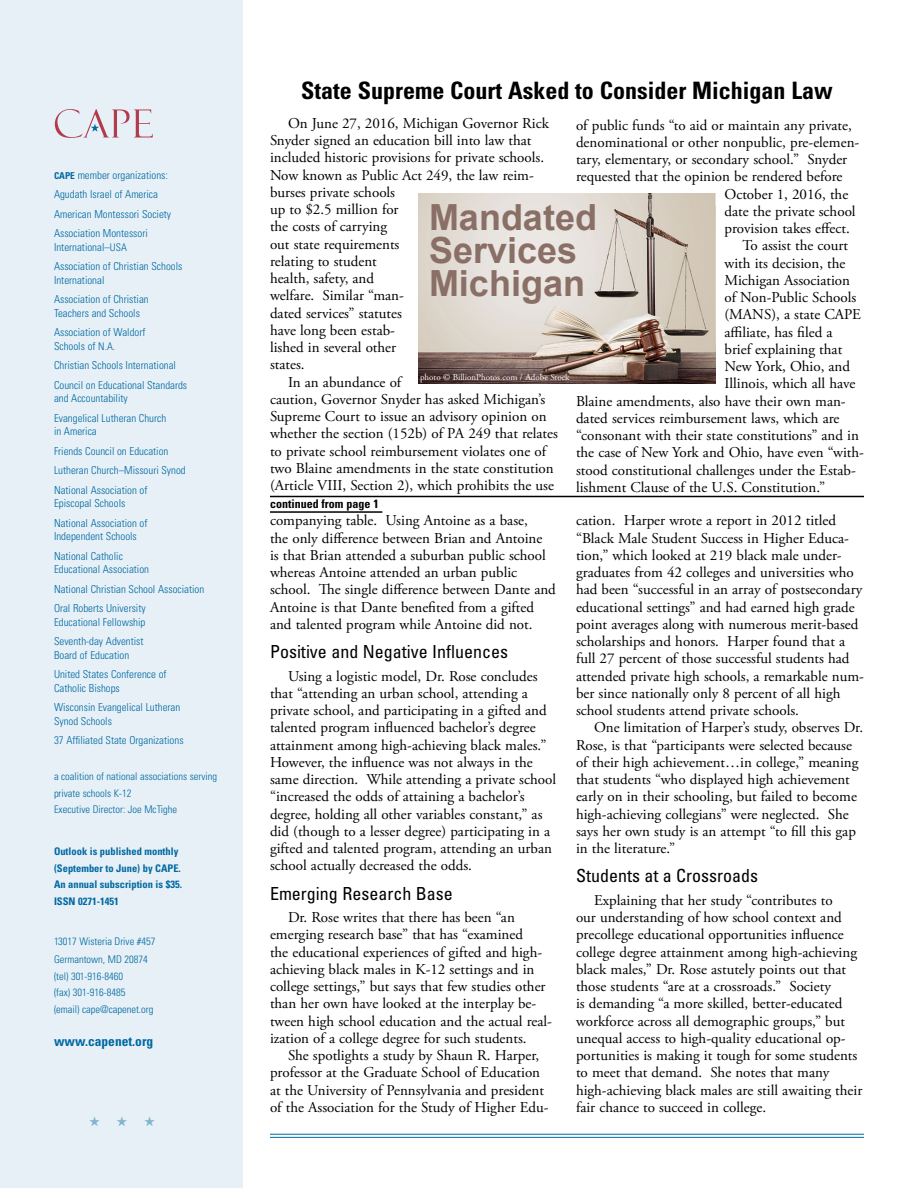
<style>
.page{position:relative;width:918px;height:1188px;background:#fff}
.page>*{position:absolute;margin:0;border:0;box-sizing:border-box;transform-origin:0 0}
.t1{font:700 36px/33px "Arial";color:#8a6f66}
.t2{font:700 condensed 24px "Univers";color:#000}
.t3{font:condensed 18px "Univers";color:#000}
.t4{font:15px/17.2px "Adobe Garamond Pro";color:#000}
.t5{font:700 condensed 13.5px "Univers";color:#0068a2}
.t6{font:13.5px "Zapf Dingbats ITC";color:#80b4d1}
.t7{font:700 condensed 12px "Univers";color:#000}
.t8{font:300 condensed 10.95px/19.5px "Univers";color:#0068a2}
.t9{font:300 condensed 10.5px/16.5px "Univers";color:#0068a2}
.t10{font:700 condensed 10.5px/16.5px "Univers";color:#0068a2}
.t11{font:9px "Adobe Garamond Pro";color:#fff}
.s1{font-weight:700;font-size:9.45px}
.s2{font-size:10.5px}
</style>
<div class="page">
<div style="left:0;top:0;width:243px;height:1188px;background:#e6f0f6"></div>
<hr style="left:270px;top:1134px;width:594px;height:1px;background:#0068a2">
<hr style="left:270px;top:1137px;width:594px;height:1px;background:#0068a2">
<svg style="left:55px;top:109px;width:98px;height:29px"></svg>
<hr style="left:270px;top:496px;width:594px;height:1px;background:#000">
<hr style="left:270px;top:511px;width:112px;height:2px;background:#000">
<img style="left:418px;top:194px;width:298px;height:190px">
<p class="t8" style="left:54px;top:165px;width:119px"><span class="s1">CAPE</span> member organizations:<br>Agudath Israel of America<br>American Montessori Society<br>Association Montessori</p>
<p class="t8" style="left:54px;top:237px;width:130px">International–<span class="s2">USA<br></span>Association of Christian Schools</p>
<p class="t8" style="left:54px;top:270px;width:96px">International<br>Association of Christian</p>
<p class="t8" style="left:54px;top:303px;width:93px">Teachers and Schools<br>Association of Waldorf</p>
<p class="t8" style="left:54px;top:336px;width:135px">Schools of <span class="s2">N.A.<br></span>Christian Schools International<br>Council on Educational Standards</p>
<p class="t8" style="left:54px;top:389px;width:114px">and Accountability<br>Evangelical Lutheran Church</p>
<p class="t8" style="left:54px;top:422px;width:133px">in America<br>Friends Council on Education<br>Lutheran Church–Missouri Synod<br>National Association of</p>
<p class="t8" style="left:54px;top:494px;width:95px">Episcopal Schools<br>National Association of</p>
<p class="t8" style="left:54px;top:527px;width:84px">Independent Schools<br>National Catholic</p>
<p class="t8" style="left:54px;top:560px;width:152px">Educational Association<br>National Christian School Association<br>Oral Roberts University</p>
<p class="t8" style="left:54px;top:612px;width:93px">Educational Fellowship<br>Seventh-day Adventist</p>
<p class="t8" style="left:54px;top:645px;width:114px">Board of Education<br>United States Conference of</p>
<p class="t8" style="left:54px;top:678px;width:128px">Catholic Bishops<br>Wisconsin Evangelical Lutheran</p>
<p class="t8" style="left:54px;top:711px;width:131px">Synod Schools<br>37 Affiliated State Organizations</p>
<p class="t9" style="left:54px;top:768px;width:165px">a coalition of national associations serving private schools K-12<br>Executive Director: Joe McTighe</p>
<p class="t10" style="left:54px;top:843px;width:130px">Outlook is published monthly (September to June) by CAPE.<br>An annual subscription is $35.<br>ISSN 0271-1451</p>
<p class="t9" style="left:54px;top:932px;width:103px;line-height:18px">13017 Wisteria Drive #457<br>Germantown, MD 20874</p>
<p class="t9" style="left:54px;top:968px;width:101px">(tel) 301-916-8460<br>(fax) 301-916-8485 (email) cape@capenet.org</p>
<p class="t5" style="left:54px;top:1033px;width:101px">www.capenet.org</p>
<p class="t6" style="left:89px;top:1115px;width:68px">★ ★ ★</p>
<h2 class="t2" style="left:301px;top:75px;width:533px">State Supreme Court Asked to Consider Michigan Law</h2>
<p class="t4" style="left:288px;top:115px;width:263px">On June 27, 2016, Michigan Governor Rick</p>
<p class="t4" style="left:270px;top:132px;width:263px">Snyder signed an education bill into law that</p>
<p class="t4" style="left:270px;top:150px;width:276px">included historic provisions for private schools.</p>
<p class="t4" style="left:270px;top:167px;width:265px">Now known as Public Act 249, the law reim-</p>
<p class="t4" style="left:270px;top:184px;width:127px">burses private schools</p>
<p class="t4" style="left:270px;top:201px;width:130px">up to $2.5 million for</p>
<p class="t4" style="left:270px;top:219px;width:119px">the costs of carrying</p>
<p class="t4" style="left:270px;top:236px;width:131px">out state requirements</p>
<p class="t4" style="left:270px;top:253px;width:108px">relating to student</p>
<p class="t4" style="left:270px;top:270px;width:106px">health, safety, and</p>
<p class="t4" style="left:270px;top:288px;width:135px">welfare. Similar “man-</p>
<p class="t4" style="left:270px;top:305px;width:133px">dated services” statutes</p>
<p class="t4" style="left:270px;top:322px;width:127px">have long been estab-</p>
<p class="t4" style="left:270px;top:339px;width:128px">lished in several other</p>
<p class="t4" style="left:270px;top:357px;width:36px">states.</p>
<p class="t4" style="left:288px;top:374px;width:115px">In an abundance of</p>
<p class="t4" style="left:270px;top:391px;width:277px">caution, Governor Snyder has asked Michigan’s</p>
<p class="t4" style="left:270px;top:408px;width:278px">Supreme Court to issue an advisory opinion on</p>
<p class="t4" style="left:270px;top:426px;width:290px">whether the section (152b) of PA 249 that relates</p>
<p class="t4" style="left:270px;top:443px;width:278px">to private school reimbursement violates one of</p>
<p class="t4" style="left:270px;top:460px;width:285px">two Blaine amendments in the state constitution</p>
<p class="t4" style="left:270px;top:477px;width:285px">(Article VIII, Section 2), which prohibits the use</p>
<p class="t4" style="left:576px;top:117px;width:277px">of public funds “to aid or maintain any private,</p>
<p class="t4" style="left:576px;top:134px;width:285px">denominational or other nonpublic, pre-elemen-</p>
<p class="t4" style="left:576px;top:151px;width:273px">tary, elementary, or secondary school.” Snyder</p>
<p class="t4" style="left:576px;top:168px;width:268px">requested that the opinion be rendered before</p>
<p class="t4" style="left:724px;top:186px;width:125px">October 1, 2016, the</p>
<p class="t4" style="left:724px;top:203px;width:133px">date the private school</p>
<p class="t4" style="left:724px;top:220px;width:127px">provision takes effect.</p>
<p class="t4" style="left:742px;top:237px;width:107px">To assist the court</p>
<p class="t4" style="left:724px;top:255px;width:123px">with its decision, the</p>
<p class="t4" style="left:724px;top:272px;width:127px">Michigan Association</p>
<p class="t4" style="left:724px;top:289px;width:133px">of Non-Public Schools</p>
<p class="t4" style="left:724px;top:306px;width:138px">(MANS), a state CAPE</p>
<p class="t4" style="left:724px;top:324px;width:109px">affiliate, has filed a</p>
<p class="t4" style="left:724px;top:341px;width:119px">brief explaining that</p>
<p class="t4" style="left:724px;top:358px;width:127px">New York, Ohio, and</p>
<p class="t4" style="left:724px;top:375px;width:133px">Illinois, which all have</p>
<p class="t4" style="left:576px;top:393px;width:271px">Blaine amendments, also have their own man-</p>
<p class="t4" style="left:576px;top:410px;width:265px">dated services reimbursement laws, which are</p>
<p class="t4" style="left:576px;top:427px;width:285px">“consonant with their state constitutions” and in</p>
<p class="t4" style="left:576px;top:444px;width:290px">the case of New York and Ohio, have even “with-</p>
<p class="t4" style="left:576px;top:462px;width:281px">stood constitutional challenges under the Estab-</p>
<p class="t4" style="left:576px;top:479px;width:251px">lishment Clause of the U.S. Constitution.”</p>
<h1 class="t1" style="left:429px;top:202px;width:170px">Mandated<br>Services<br>Michigan</h1>
<p class="t11" style="left:420px;top:372px;width:151px">photo © BillionPhotos.com / Adobe Stock</p>
<p class="t7" style="left:270px;top:497px;width:110px">continued from page 1</p>
<p class="t4" style="left:270px;top:513px;width:287px">companying table. Using Antoine as a base,<br>the only difference between Brian and Antoine<br>is that Brian attended a suburban public school whereas Antoine attended an urban public school. The single difference between Dante and Antoine is that Dante benefited from a gifted and talented program while Antoine did not.</p>
<p class="t3" style="left:270px;top:640px;width:240px">Positive and Negative Influences</p>
<p class="t4" style="left:270px;top:668px;width:288px;text-indent:18px">Using a logistic model, Dr. Rose concludes that “attending an urban school, attending a private school, and participating in a gifted and talented program influenced bachelor’s degree attainment among high-achieving black males.” However, the influence was not always in the same direction. While attending a private school “increased the odds of attaining a bachelor’s degree, holding all other variables constant,” as did (though to a lesser degree) participating in a gifted and talented program, attending an urban school actually decreased the odds.</p>
<p class="t3" style="left:270px;top:882px;width:184px">Emerging Research Base</p>
<p class="t4" style="left:270px;top:909px;width:284px;text-indent:18px">Dr. Rose writes that there has been “an emerging research base” that has “examined<br>the educational experiences of gifted and high&shy;achieving black males in K-12 settings and in college settings,” but says that few studies other than her own have looked at the interplay be&shy;tween high school education and the actual real&shy;ization of a college degree for such students.</p>
<p class="t4" style="left:270px;top:1047px;width:280px;text-align:center">She spotlights a study by Shaun R. Harper, professor at the Graduate School of Education at the University of Pennsylvania and president of the Association for the Study of Higher Edu-</p>
<p class="t4" style="left:576px;top:513px;width:290px">cation. Harper wrote a report in 2012 titled “Black Male Student Success in Higher Educa&shy;tion,” which looked at 219 black male under&shy;graduates from 42 colleges and universities who had been “successful in an array of postsecondary educational settings” and had earned high grade point averages along with numerous merit-based scholarships and honors. Harper found that a full 27 percent of those successful students had attended private high schools, a remarkable num&shy;ber since nationally only 8 percent of all high school students attend private schools.</p>
<p class="t4" style="left:576px;top:720px;width:289px;text-indent:18px">One limitation of Harper’s study, observes Dr.<br>Rose, is that “participants were selected because of their high achievement…in college,” meaning that students “who displayed high achievement early on in their schooling, but failed to become high-achieving collegians” were neglected. She says her own study is an attempt “to fill this gap in the literature.”</p>
<p class="t3" style="left:576px;top:865px;width:184px">Students at a Crossroads</p>
<p class="t4" style="left:576px;top:892px;width:288px;text-indent:18px">Explaining that her study “contributes to<br>our understanding of how school context and precollege educational opportunities influence college degree attainment among high-achieving black males,” Dr. Rose astutely points out that those students “are at a crossroads.” Society<br>is demanding “a more skilled, better-educated workforce across all demographic groups,” but unequal access to high-quality educational op&shy;portunities is making it tough for some students to meet that demand. She notes that many high-achieving black males are still awaiting their fair chance to succeed in college.</p>
</div>
